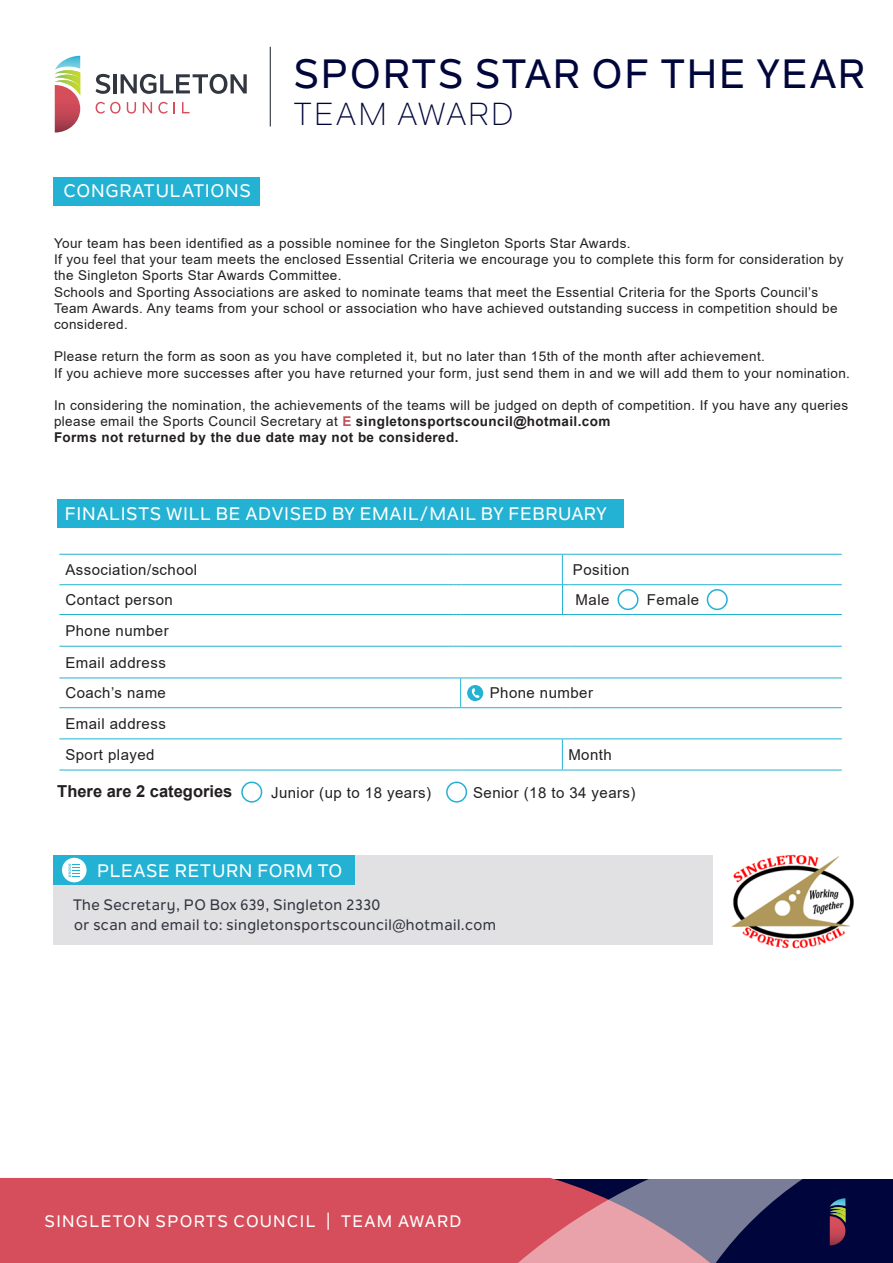
<style>
.page{position:relative;width:893px;height:1263px;background:#fff}
.page>*{position:absolute;margin:0;border:0;box-sizing:border-box;transform-origin:0 0}
.t1{font:500 40.5px "Nolan Next";letter-spacing:.045em;color:#00063b}
.t2{font:31.5px "Nolan Next";letter-spacing:.05em;color:#00063b}
.t3{font:500 18px "Nolan Next";letter-spacing:.04em;color:#fff}
.t4{font:500 16.5px "Nolan Next";letter-spacing:.08em;color:#fff}
.t5{font:700 16.5px "Arial";color:#231f20}
.t6{font:15px "Arial";letter-spacing:.03em;color:#231f20}
.t7{font:500 15px "Nolan Next";letter-spacing:.03em;color:#323640}
.t8{font:13.5px/16.2px "Arial";letter-spacing:.03em;color:#231f20}
.t9{font:700 13.5px "Arial";letter-spacing:.03em;color:#231f20}
.s1{font-weight:700;color:#c54e5c}
.s2{font-weight:700}
</style>
<div class="page">
<div style="left:57px;top:500px;width:567px;height:28px;background:#23b2d3"></div>
<div style="left:282px;top:1179px;width:611px;height:84px;background:#00063b"></div>
<div style="left:0;top:1178px;width:518px;height:85px;background:#d64e5b"></div>
<svg style="left:518px;top:1178px;width:285px;height:85px"></svg>
<svg style="left:830px;top:1198px;width:15px;height:47px"></svg>
<div style="left:53px;top:855px;width:659px;height:90px;background:#e1e1e3"></div>
<div style="left:53px;top:855px;width:302px;height:29px;background:#23b2d3"></div>
<img style="left:731px;top:854px;width:123px;height:95px">
<svg style="left:96px;top:74px;width:14px;height:20px"></svg>
<hr style="left:114px;top:74px;width:3px;height:19px;background:#323640">
<svg style="left:121px;top:74px;width:126px;height:20px"></svg>
<svg style="left:96px;top:102px;width:25px;height:12px"></svg>
<svg style="left:127px;top:102px;width:9px;height:12px"></svg>
<svg style="left:143px;top:102px;width:9px;height:11px"></svg>
<svg style="left:158px;top:102px;width:10px;height:12px"></svg>
<svg style="left:182px;top:102px;width:8px;height:11px"></svg>
<svg style="left:55px;top:56px;width:25px;height:77px"></svg>
<hr style="left:270px;top:47px;width:1px;height:79px;background:#323640">
<div style="left:62px;top:858px;width:25px;height:24px;background:#fff;border-radius:50%"></div>
<svg style="left:69px;top:864px;width:11px;height:13px"></svg>
<div style="left:53px;top:177px;width:206px;height:29px;background:#23b2d3"></div>
<hr style="left:59px;top:584px;width:394px;height:1px;background:#23b2d3">
<hr style="left:461px;top:584px;width:101px;height:1px;background:#23b2d3">
<hr style="left:570px;top:584px;width:272px;height:1px;background:#23b2d3">
<hr style="left:59px;top:614px;width:394px;height:1px;background:#23b2d3">
<hr style="left:461px;top:614px;width:101px;height:1px;background:#23b2d3">
<hr style="left:570px;top:614px;width:272px;height:1px;background:#23b2d3">
<hr style="left:59px;top:646px;width:394px;height:1px;background:#23b2d3">
<hr style="left:461px;top:646px;width:101px;height:1px;background:#23b2d3">
<hr style="left:570px;top:646px;width:272px;height:1px;background:#23b2d3">
<hr style="left:59px;top:677px;width:394px;height:1px;background:#23b2d3">
<hr style="left:461px;top:677px;width:101px;height:1px;background:#23b2d3">
<hr style="left:570px;top:677px;width:272px;height:1px;background:#23b2d3">
<hr style="left:59px;top:707px;width:394px;height:1px;background:#23b2d3">
<hr style="left:461px;top:707px;width:101px;height:1px;background:#23b2d3">
<hr style="left:570px;top:707px;width:272px;height:1px;background:#23b2d3">
<hr style="left:59px;top:738px;width:394px;height:1px;background:#23b2d3">
<hr style="left:461px;top:738px;width:101px;height:1px;background:#23b2d3">
<hr style="left:570px;top:738px;width:272px;height:1px;background:#23b2d3">
<hr style="left:59px;top:770px;width:394px;height:1px;background:#23b2d3">
<hr style="left:461px;top:770px;width:101px;height:1px;background:#23b2d3">
<hr style="left:570px;top:770px;width:272px;height:1px;background:#23b2d3">
<svg style="left:453px;top:677px;width:8px;height:31px"></svg>
<hr style="left:59px;top:554px;width:394px;height:1px;background:#23b2d3">
<hr style="left:461px;top:554px;width:101px;height:1px;background:#23b2d3">
<hr style="left:570px;top:554px;width:272px;height:1px;background:#23b2d3">
<hr style="left:562px;top:739px;width:1px;height:31px;background:#23b2d3">
<div style="left:241px;top:781px;width:21px;height:21px;border:2px solid #23b2d3;border-radius:50%"></div>
<div style="left:617px;top:589px;width:21px;height:21px;border:2px solid #23b2d3;border-radius:50%"></div>
<div style="left:707px;top:589px;width:21px;height:21px;border:2px solid #23b2d3;border-radius:50%"></div>
<div style="left:446px;top:781px;width:21px;height:21px;border:2px solid #23b2d3;border-radius:50%"></div>
<svg style="left:467px;top:685px;width:16px;height:16px"></svg>
<svg style="left:471px;top:688px;width:8px;height:11px"></svg>
<svg style="left:562px;top:554px;width:8px;height:61px"></svg>
<p class="t3" style="left:64px;top:180px;width:189px">CONGRATULATIONS</p>
<p class="t1" style="left:293px;top:49px;width:573px">SPORTS STAR OF THE YEAR</p>
<p class="t2" style="left:293px;top:95px;width:222px">TEAM AWARD</p>
<p class="t8" style="left:54px;top:235px;width:578px">Your team has been identified as a possible nominee for the Singleton Sports Star Awards.</p>
<p class="t8" style="left:54px;top:251px;width:791px">If you feel that your team meets the enclosed Essential Criteria we encourage you to complete this form for consideration by the Singleton Sports Star Awards Committee.</p>
<p class="t8" style="left:54px;top:284px;width:785px">Schools and Sporting Associations are asked to nominate teams that meet the Essential Criteria for the Sports Council’s<br>Team Awards. Any teams from your school or association who have achieved outstanding success in competition should be considered.</p>
<p class="t8" style="left:54px;top:348px;width:712px">Please return the form as soon as you have completed it, but no later than 15th of the month after achievement.</p>
<p class="t8" style="left:54px;top:365px;width:797px">If you achieve more successes after you have returned your form, just send them in and we will add them to your nomination.</p>
<p class="t8" style="left:54px;top:397px;width:796px">In considering the nomination, the achievements of the teams will be judged on depth of competition. If you have any queries please email the Sports Council Secretary at <span class="s1">E</span> <span class="s2">singletonsportscouncil@hotmail.com</span></p>
<p class="t9" style="left:54px;top:428px;width:406px">Forms not returned by the due date may not be considered.</p>
<p class="t3" style="left:65px;top:503px;width:543px">FINALISTS WILL BE ADVISED BY EMAIL/MAIL BY FEBRUARY</p>
<p class="t6" style="left:65px;top:559px;width:133px">Association/school</p>
<p class="t6" style="left:573px;top:559px;width:58px">Position</p>
<p class="t6" style="left:65px;top:589px;width:109px">Contact person</p>
<p class="t6" style="left:576px;top:589px;width:35px">Male</p>
<p class="t6" style="left:647px;top:589px;width:54px">Female</p>
<p class="t6" style="left:65px;top:620px;width:105px">Phone number</p>
<p class="t6" style="left:65px;top:652px;width:102px">Email address</p>
<p class="t6" style="left:65px;top:683px;width:102px">Coach’s name</p>
<p class="t6" style="left:490px;top:683px;width:105px">Phone number</p>
<p class="t6" style="left:65px;top:713px;width:102px">Email address</p>
<p class="t6" style="left:65px;top:744px;width:91px">Sport played</p>
<p class="t6" style="left:568px;top:744px;width:45px">Month</p>
<p class="t6" style="left:271px;top:783px;width:161px">Junior (up to 18 years)</p>
<p class="t6" style="left:473px;top:783px;width:164px">Senior (18 to 34 years)</p>
<p class="t5" style="left:57px;top:780px;width:177px">There are 2 categories</p>
<p class="t3" style="left:97px;top:860px;width:247px">PLEASE RETURN FORM TO</p>
<p class="t7" style="left:73px;top:896px;width:309px">The Secretary, PO Box 639, Singleton 2330</p>
<p class="t7" style="left:74px;top:916px;width:423px">or scan and email to: singletonsportscouncil@hotmail.com</p>
<p class="t4" style="left:45px;top:1211px;width:418px">SINGLETON SPORTS COUNCIL | TEAM AWARD</p>
</div>
